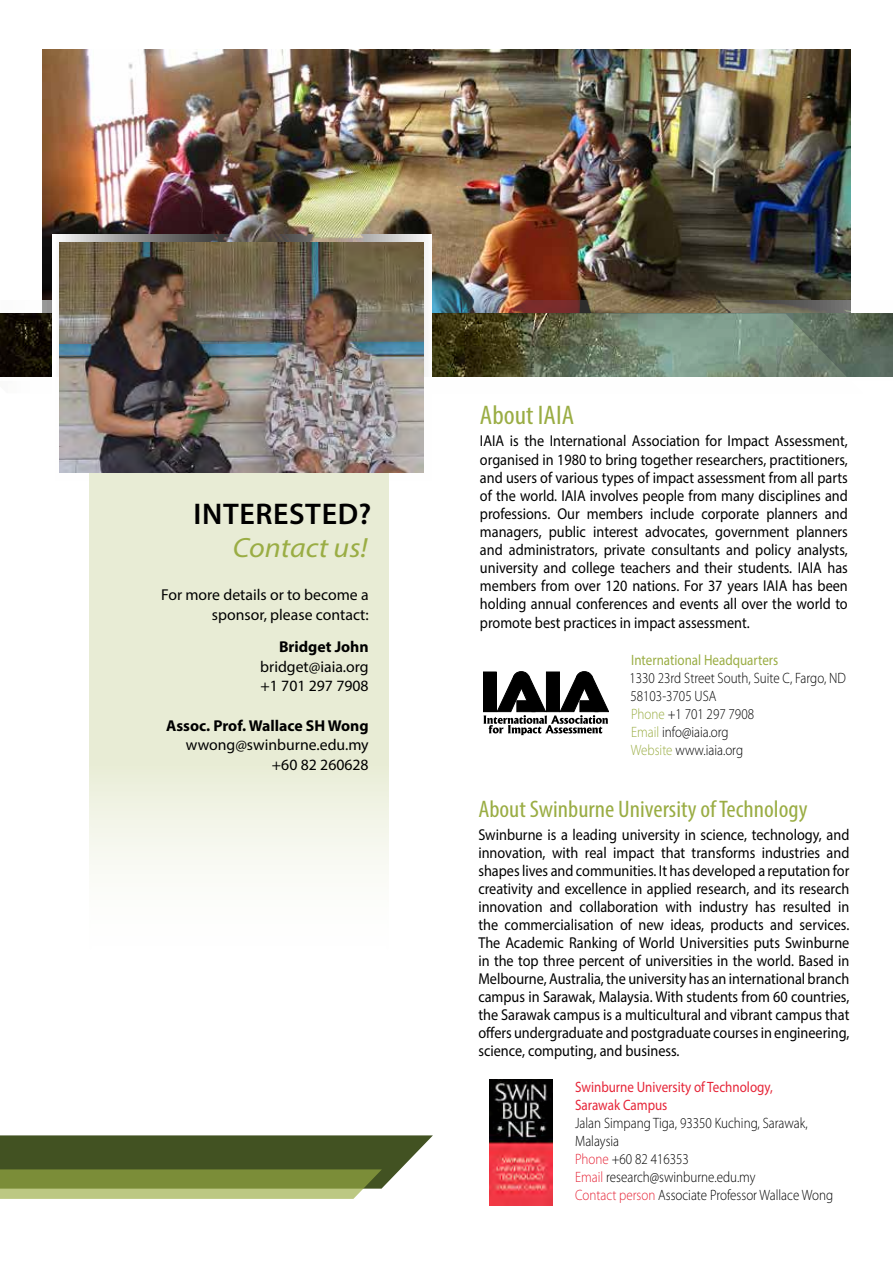
<style>
.page{position:relative;width:893px;height:1263px;background:#fff}
.page>*{position:absolute;margin:0;border:0;box-sizing:border-box;transform-origin:0 0}
.t1{font:600 30px "Myriad Pro";letter-spacing:.02em;color:#000}
.t2{font:italic 27.9px "Myriad Pro";color:#9aad44;scale:1.08 1}
.t3{font:condensed 27px "Myriad Pro";color:#9aad44;scale:1.06 1}
.t4{font:condensed 24px "Myriad Pro";color:#9aad44;scale:1.06 1}
.t5{font:15.75px/18px "Myriad Pro";color:#000;text-align:justify;scale:.9 1}
.t6{font:15.75px/19.5px "Myriad Pro";color:#000;text-align:right}
.t7{font:700 15.75px "Myriad Pro";color:#000}
.t8{font:300 15px/18px "Myriad Pro";color:#000;scale:.87 1}
.t9{font:15px/18px "Myriad Pro";color:#e62538;scale:.87 1}
.t10{font:15px "Myriad Pro";color:#9aad44;scale:.87 1}
.s1{color:#9aad44}
.s2{color:#e62538}
</style>
<div class="page">
<img style="left:43px;top:50px;width:807px;height:251px">
<svg style="left:89px;top:480px;width:300px;height:391px;background:#eaeed9"></svg>
<img style="left:489px;top:1079px;width:63px;height:126px">
<img style="left:0;top:301px;width:893px;height:76px">
<img style="left:863px;top:314px;width:30px;height:62px">
<svg style="left:0;top:314px;width:863px;height:63px;background:#5d6a55"></svg>
<svg style="left:53px;top:235px;width:379px;height:245px"></svg>
<img style="left:59px;top:242px;width:364px;height:231px">
<div style="left:513px;top:672px;width:16px;height:12px;background:#000;border-radius:50%"></div>
<div style="left:513px;top:671px;width:16px;height:13px;border:1px solid #000;border-radius:50%"></div>
<div style="left:483px;top:672px;width:13px;height:40px;background:#000"></div>
<div style="left:577px;top:672px;width:15px;height:12px;background:#000;border-radius:50%"></div>
<div style="left:576px;top:671px;width:16px;height:13px;border:1px solid #000;border-radius:50%"></div>
<div style="left:546px;top:672px;width:14px;height:40px;background:#000"></div>
<svg style="left:484px;top:676px;width:125px;height:59px"></svg>
<svg style="left:0;top:1135px;width:433px;height:64px;background:#707f46"></svg>
<h1 class="t1" style="left:194px;top:494px;width:179px">INTERESTED?</h1>
<h2 class="t2" style="left:233px;top:530px;width:126px">Contact us!</h2>
<p class="t6" style="left:161px;top:585px;width:209px">For more details or to become a sponsor, please contact:</p>
<p class="t7" style="left:279px;top:637px;width:91px">Bridget John</p>
<p class="t6" style="left:260px;top:656px;width:110px;text-align:left">bridget@iaia.org +1 701 297 7908</p>
<p class="t7" style="left:166px;top:715px;width:204px">Assoc. Prof. Wallace SH Wong</p>
<p class="t6" style="left:186px;top:735px;width:184px">wwong@swinburne.edu.my +60 82 260628</p>
<h3 class="t3" style="left:480px;top:399px;width:90px">About IAIA</h3>
<p class="t5" style="left:480px;top:432px;width:410px">IAIA is the International Association for Impact Assessment, organised in 1980 to bring together researchers, practitioners, and users of various types of impact assessment from all parts of the world. IAIA involves people from many disciplines and professions. Our members include corporate planners and managers, public interest advocates, government planners and administrators, private consultants and policy analysts, university and college teachers and their students. IAIA has members from over 120 nations. For 37 years IAIA has been holding annual conferences and events all over the world to</p>
<p class="t5" style="left:480px;top:614px;width:301px">promote best practices in impact assessment.</p>
<p class="t10" style="left:631px;top:650px;width:171px">International Headquarters</p>
<p class="t8" style="left:629px;top:669px;width:250px">1330 23rd Street South, Suite C, Fargo, ND<br>58103-3705 USA<br><span class="s1">Phone</span> +1 701 297 7908<br><span class="s1">Email</span> info@iaia.org<br><span class="s1">Website</span> www.iaia.org</p>
<h3 class="t4" style="left:478px;top:795px;width:312px">About Swinburne University of Technology</h3>
<p class="t5" style="left:478px;top:825px;width:414px">Swinburne is a leading university in science, technology, and innovation, with real impact that transforms industries and shapes lives and communities. It has developed a reputation for creativity and excellence in applied research, and its research innovation and collaboration with industry has resulted in the commercialisation of new ideas, products and services.<br>The Academic Ranking of World Universities puts Swinburne in the top three percent of universities in the world. Based in Melbourne, Australia, the university has an international branch campus in Sarawak, Malaysia. With students from 60 countries, the Sarawak campus is a multicultural and vibrant campus that offers undergraduate and postgraduate courses in engineering, science, computing, and business.</p>
<p class="t9" style="left:575px;top:1078px;width:229px">Swinburne University of Technology,<br>Sarawak Campus</p>
<p class="t8" style="left:575px;top:1115px;width:298px">Jalan Simpang Tiga, 93350 Kuching, Sarawak,<br>Malaysia<br><span class="s2">Phone</span> +60 82 416353<br><span class="s2">Email</span> research@swinburne.edu.my<br><span class="s2">Contact person</span> Associate Professor Wallace Wong</p>
</div>
